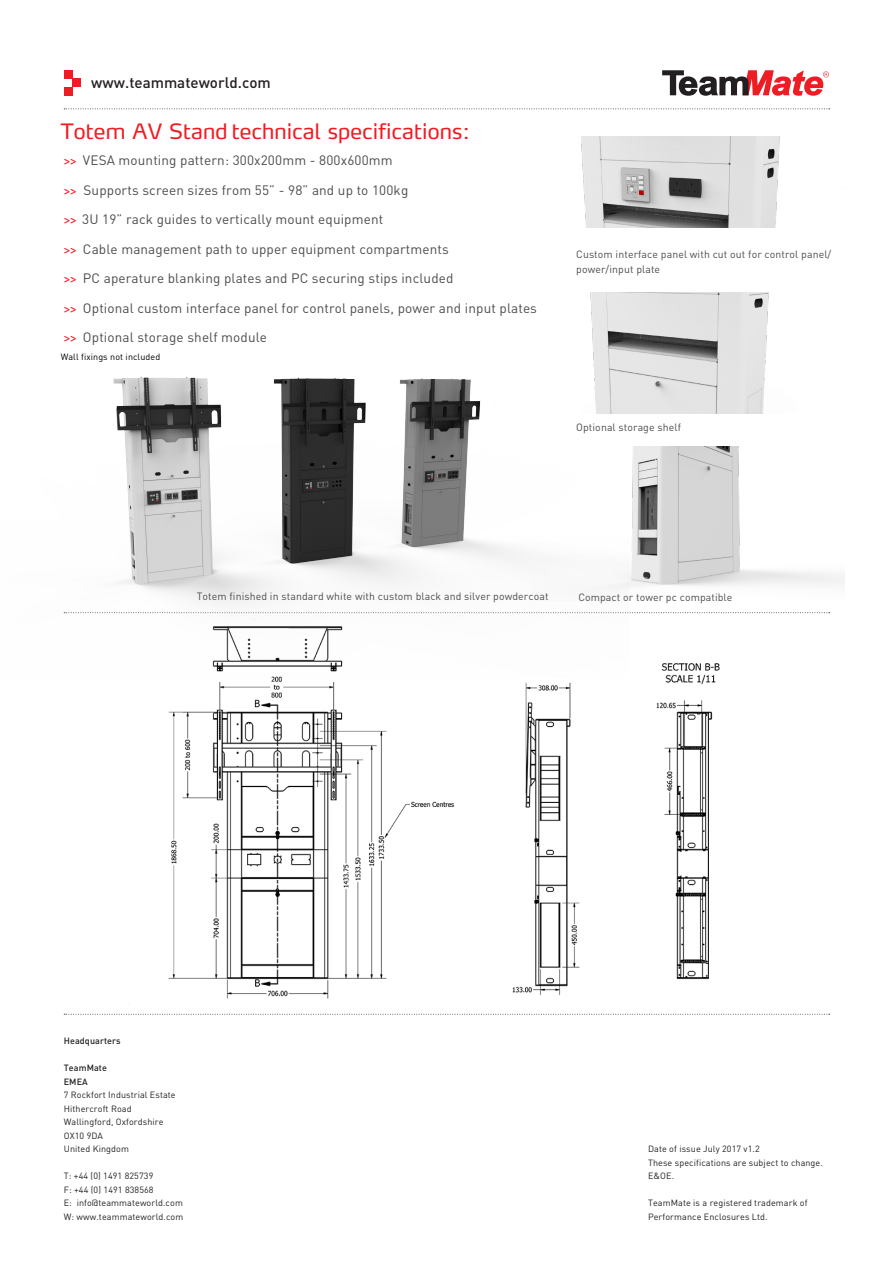
<style>
.page{position:relative;width:893px;height:1263px;background:#fff}
.page>*{position:absolute;margin:0;border:0;box-sizing:border-box;transform-origin:0 0}
.t1{font:21px "Max";letter-spacing:.01em;color:#ee1d23}
.t2{font:500 15.15px "DIN";color:#231f20}
.t3{font:13.5px "DIN";letter-spacing:.01em;color:#4b4c4d}
.t4{font:10.5px/15px "DIN";letter-spacing:.01em;color:#4b4c4d}
.Body{font:9px/13.5px "DIN";letter-spacing:.01em;color:#231f20}
.Body-2{font:500 9px "DIN";letter-spacing:.01em;color:#231f20}
.t5{font:9px "DIN";letter-spacing:.01em;color:#000}
.s1{font-family:"Max";font-weight:600;font-size:10.5px;color:#ee1d23}
</style>
<div class="page">
<img style="left:628px;top:447px;width:217px;height:141px">
<svg style="left:662px;top:70px;width:167px;height:26px"></svg>
<svg style="left:64px;top:108px;width:766px;height:1px"></svg>
<svg style="left:628px;top:612px;width:202px;height:1px"></svg>
<svg style="left:64px;top:1014px;width:766px;height:1px"></svg>
<div style="left:64px;top:70px;width:8px;height:9px;background:#ee1d23"></div>
<div style="left:72px;top:79px;width:9px;height:8px;background:#ee1d23"></div>
<div style="left:64px;top:87px;width:8px;height:9px;background:#ee1d23"></div>
<img style="left:63px;top:376px;width:565px;height:238px">
<img style="left:168px;top:619px;width:552px;height:380px">
<img style="left:479px;top:293px;width:290px;height:120px">
<img style="left:581px;top:136px;width:199px;height:91px">
<p class="t2" style="left:91px;top:73px;width:181px">www.teammateworld.com</p>
<p class="t1" style="left:61px;top:118px;width:411px">Totem AV Stand technical specifications:</p>
<p class="t3" style="left:64px;top:152px;width:330px"><span class="s1">&gt;&gt;</span> VESA mounting pattern: 300x200mm - 800x600mm</p>
<p class="t3" style="left:64px;top:181px;width:346px"><span class="s1">&gt;&gt;</span> Supports screen sizes from 55” - 98” and up to 100kg</p>
<p class="t3" style="left:64px;top:211px;width:321px"><span class="s1">&gt;&gt;</span> 3U 19” rack guides to vertically mount equipment</p>
<p class="t3" style="left:64px;top:240px;width:387px"><span class="s1">&gt;&gt;</span> Cable management path to upper equipment compartments</p>
<p class="t3" style="left:64px;top:270px;width:391px"><span class="s1">&gt;&gt;</span> PC aperature blanking plates and PC securing stips included</p>
<p class="t3" style="left:64px;top:299px;width:475px"><span class="s1">&gt;&gt;</span> Optional custom interface panel for control panels, power and input plates</p>
<p class="t3" style="left:64px;top:329px;width:205px"><span class="s1">&gt;&gt;</span> Optional storage shelf module</p>
<p class="t5" style="left:61px;top:351px;width:101px">Wall fixings not included</p>
<p class="t4" style="left:576px;top:246px;width:257px">Custom interface panel with cut out for control panel/ power/input plate</p>
<p class="t4" style="left:576px;top:420px;width:106px">Optional storage shelf</p>
<p class="t4" style="left:197px;top:588px;width:353px">Totem finished in standard white with custom black and silver powdercoat</p>
<p class="t4" style="left:578px;top:590px;width:156px">Compact or tower pc compatible</p>
<p class="Body-2" style="left:64px;top:1035px;width:58px">Headquarters</p>
<p class="Body-2" style="left:64px;top:1062px;width:45px">TeamMate</p>
<p class="Body-2" style="left:64px;top:1075px;width:26px">EMEA</p>
<p class="Body" style="left:64px;top:1088px;width:113px">7 Rockfort Industrial Estate</p>
<p class="Body" style="left:64px;top:1101px;width:69px">Hithercroft Road</p>
<p class="Body" style="left:64px;top:1115px;width:101px">Wallingford, Oxfordshire</p>
<p class="Body" style="left:64px;top:1128px;width:67px">OX10 9DA<br>United Kingdom</p>
<p class="Body" style="left:64px;top:1169px;width:91px">T: +44 (0) 1491 825739</p>
<p class="Body" style="left:64px;top:1182px;width:91px">F: +44 (0) 1491 838568</p>
<p class="Body" style="left:64px;top:1196px;width:121px">E: info@teammateworld.com</p>
<p class="Body" style="left:64px;top:1209px;width:121px">W: www.teammateworld.com</p>
<p class="Body" style="left:648px;top:1142px;width:113px">Date of issue July 2017 v1.2</p>
<p class="Body" style="left:648px;top:1155px;width:176px">These specifications are subject to change.</p>
<p class="Body" style="left:648px;top:1169px;width:28px">E&amp;OE.</p>
<p class="Body" style="left:648px;top:1196px;width:161px">TeamMate is a registered trademark of<br>Performance Enclosures Ltd.</p>
</div>
